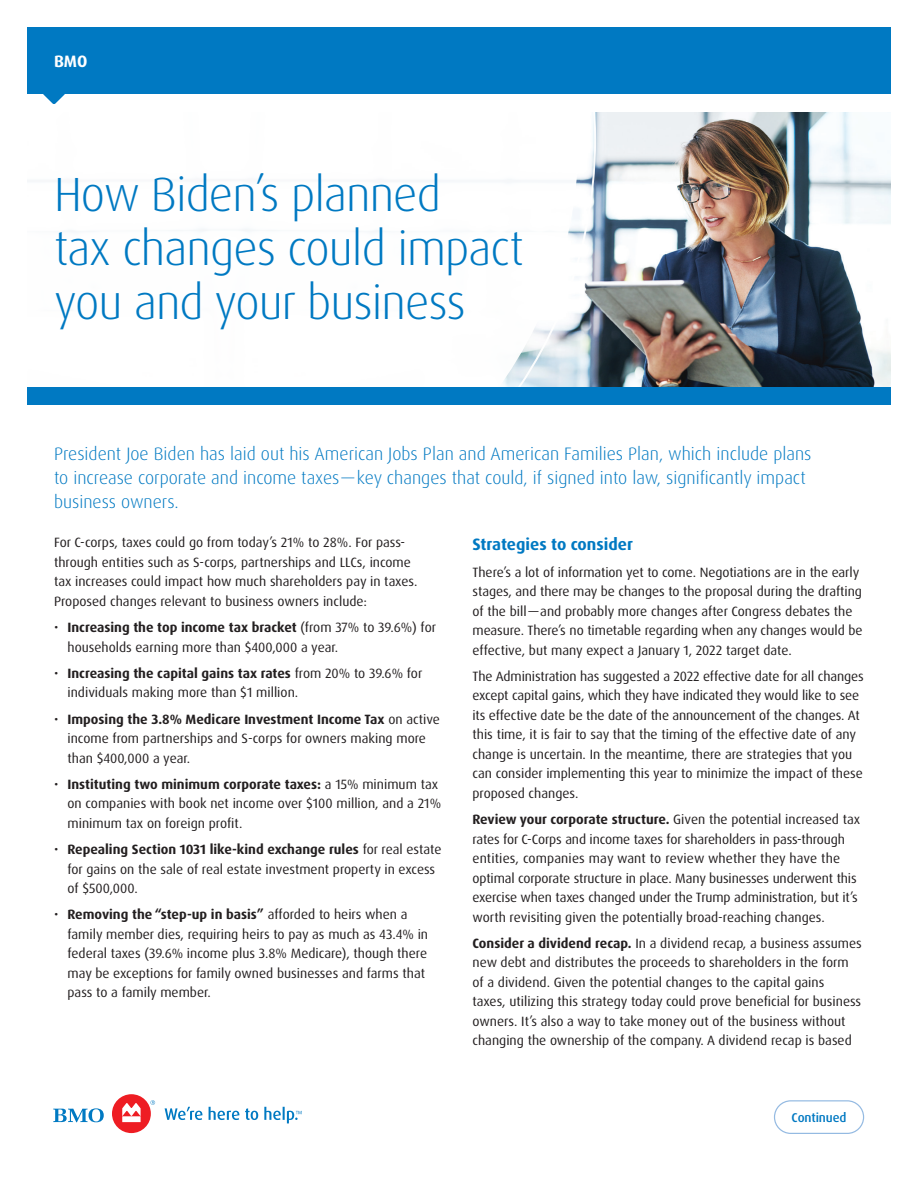
<style>
.page{position:relative;width:918px;height:1188px;background:#fff}
.page>*{position:absolute;margin:0;border:0;box-sizing:border-box;transform-origin:0 0}
.Cover_Title{font:300 48px/54px "Dax OT";letter-spacing:-.02em;color:#0079c2}
.Intro_Copy_Blue{font:300 18px/24px "Dax OT";color:#0079c2}
.Paragraph_Headline{font:700 16.5px "Dax OT";color:#0079c2}
.Line_of_Business{font:700 16.5px "Dax OT";color:#fff}
.Body_Copy{font:13.5px/19.5px "Dax OT";color:#231f20}
.t1{font:500 12.75px "Dax OT";letter-spacing:-.01em;color:#0079c2}
.s1{font-weight:700}
</style>
<div class="page">
<img style="left:596px;top:112px;width:295px;height:275px">
<svg style="left:199px;top:112px;width:397px;height:275px"></svg>
<div style="left:27px;top:27px;width:864px;height:67px;background:#0079c2"></div>
<svg style="left:43px;top:94px;width:22px;height:10px"></svg>
<div style="left:27px;top:387px;width:864px;height:18px;background:#0079c2"></div>
<svg style="left:774px;top:1100px;width:90px;height:34px"></svg>
<svg style="left:53px;top:1108px;width:51px;height:14px"></svg>
<svg style="left:151px;top:1100px;width:4px;height:5px"></svg>
<div style="left:112px;top:1094px;width:39px;height:39px;background:#ee1d23;border-radius:50%"></div>
<svg style="left:122px;top:1103px;width:19px;height:19px"></svg>
<svg style="left:165px;top:1107px;width:37px;height:13px"></svg>
<svg style="left:209px;top:1107px;width:30px;height:13px"></svg>
<svg style="left:245px;top:1108px;width:13px;height:12px"></svg>
<svg style="left:264px;top:1107px;width:38px;height:16px"></svg>
<p class="Line_of_Business" style="left:54px;top:51px;width:35px">BMO</p>
<p class="Cover_Title" style="left:54px;top:168px;width:471px">How Biden’s planned<br>tax changes could impact you and your business</p>
<p class="Intro_Copy_Blue" style="left:54px;top:442px;width:759px">President Joe Biden has laid out his American Jobs Plan and American Families Plan, which include plans to increase corporate and income taxes—key changes that could, if signed into law, significantly impact business owners.</p>
<p class="Body_Copy" style="left:54px;top:533px;width:365px">For C-corps, taxes could go from today’s 21% to 28%. For pass&shy;through entities such as S-corps, partnerships and LLCs, income tax increases could impact how much shareholders pay in taxes.<br>Proposed changes relevant to business owners include:</p>
<p class="Body_Copy" style="left:68px;top:618px;width:370px;text-indent:-14px">• <span class="s1">Increasing the top income tax bracket</span> (from 37% to 39.6%) for households earning more than $400,000 a year.</p>
<p class="Body_Copy" style="left:68px;top:664px;width:356px;text-indent:-14px">• <span class="s1">Increasing the capital gains tax rates</span> from 20% to 39.6% for individuals making more than $1 million.</p>
<p class="Body_Copy" style="left:68px;top:709px;width:374px;text-indent:-14px">• <span class="s1">Imposing the 3.8% Medicare Investment Income Tax</span> on active income from partnerships and S-corps for owners making more than $400,000 a year.</p>
<p class="Body_Copy" style="left:68px;top:775px;width:375px;text-indent:-14px">• <span class="s1">Instituting two minimum corporate taxes:</span> a 15% minimum tax on companies with book net income over $100 million, and a 21% minimum tax on foreign profit.</p>
<p class="Body_Copy" style="left:68px;top:840px;width:375px;text-indent:-14px">• <span class="s1">Repealing Section 1031 like-kind exchange rules</span> for real estate for gains on the sale of real estate investment property in excess of $500,000.</p>
<p class="Body_Copy" style="left:68px;top:905px;width:362px;text-indent:-14px">• <span class="s1">Removing the “step-up in basis”</span> afforded to heirs when a family member dies, requiring heirs to pay as much as 43.4% in federal taxes (39.6% income plus 3.8% Medicare), though there may be exceptions for family owned businesses and farms that pass to a family member.</p>
<p class="Paragraph_Headline" style="left:472px;top:534px;width:162px">Strategies to consider</p>
<p class="Body_Copy" style="left:472px;top:562px;width:392px">There’s a lot of information yet to come. Negotiations are in the early stages, and there may be changes to the proposal during the drafting of the bill—and probably more changes after Congress debates the measure. There’s no timetable regarding when any changes would be effective, but many expect a January 1, 2022 target date.</p>
<p class="Body_Copy" style="left:472px;top:667px;width:393px">The Administration has suggested a 2022 effective date for all changes except capital gains, which they have indicated they would like to see its effective date be the date of the announcement of the changes. At this time, it is fair to say that the timing of the effective date of any change is uncertain. In the meantime, there are strategies that you can consider implementing this year to minimize the impact of these proposed changes.</p>
<p class="Body_Copy" style="left:472px;top:810px;width:389px"><span class="s1">Review your corporate structure.</span> Given the potential increased tax rates for C-Corps and income taxes for shareholders in pass-through entities, companies may want to review whether they have the optimal corporate structure in place. Many businesses underwent this exercise when taxes changed under the Trump administration, but it’s worth revisiting given the potentially broad-reaching changes.</p>
<p class="Body_Copy" style="left:472px;top:934px;width:391px"><span class="s1">Consider a dividend recap.</span> In a dividend recap, a business assumes new debt and distributes the proceeds to shareholders in the form of a dividend. Given the potential changes to the capital gains<br>taxes, utilizing this strategy today could prove beneficial for business owners. It’s also a way to take money out of the business without changing the ownership of the company. A dividend recap is based</p>
<p class="t1" style="left:792px;top:1109px;width:56px">Continued</p>
</div>
